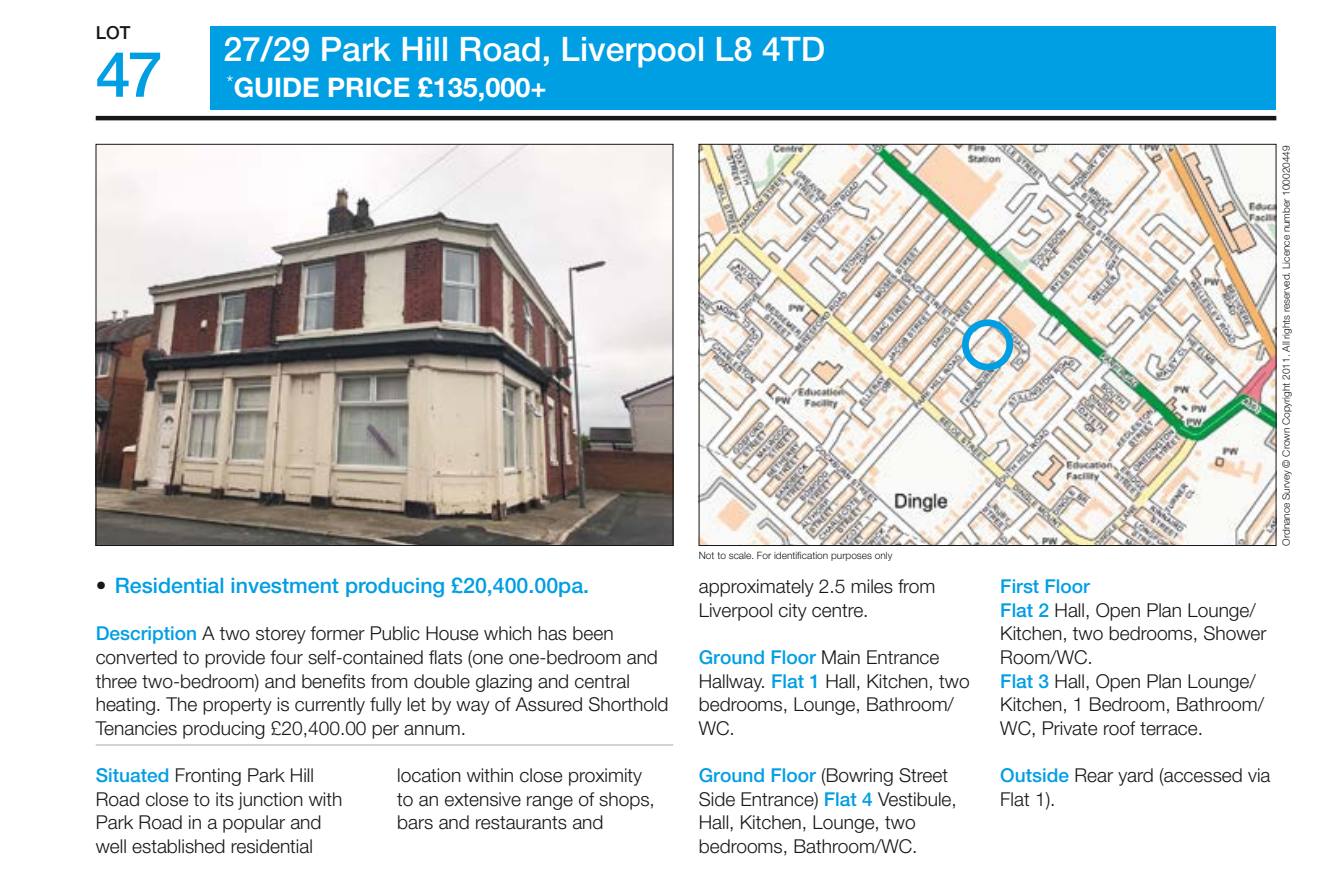
<style>
.page{position:relative;width:1340px;height:882px;background:#fff}
.page>*{position:absolute;margin:0;border:0;box-sizing:border-box;transform-origin:0 0}
.t1{font:500 63px "Helvetica Neue LT Std";color:#009ee3}
.t2{font:500 33.75px "Helvetica Neue LT Std";color:#fff}
.t3{font:700 27px "Helvetica Neue LT Std";color:#fff}
.t4{font:500 21.38px "Helvetica Neue LT Std";color:#009ee3}
.t5{font:300 19.12px/23.6px "Helvetica Neue LT Std";color:#181716}
.t6{font:500 18px "Helvetica Neue LT Std";color:#181716}
.t7{font:300 10.12px "Helvetica Neue LT Std";color:#181716}
.s1{color:#181716}
.s2{font-weight:500;color:#009ee3}
</style>
<div class="page">
<div style="left:210px;top:27px;width:1066px;height:83px;background:#009ee3"></div>
<hr style="left:96px;top:116px;width:1180px;height:4px;background:#181716">
<img style="left:98px;top:146px;width:573px;height:398px">
<img style="left:700px;top:146px;width:574px;height:398px">
<div style="left:961px;top:319px;width:51px;height:51px;border:7px solid #009ee3;border-radius:50%"></div>
<hr style="left:96px;top:744px;width:577px;height:1px;background:#b1b2b3">
<p class="t6" style="left:96px;top:22px;width:36px">LOT</p>
<h1 class="t1" style="left:96px;top:37px;width:69px">47</h1>
<h2 class="t2" style="left:223px;top:29px;width:603px">27/29 Park Hill Road, Liverpool L8 4TD</h2>
<h3 class="t3" style="left:226px;top:70px;width:321px"><sup>*</sup>GUIDE PRICE £135,000+</h3>
<p class="t7" style="left:698px;top:549px;width:195px">Not to scale. For identification purposes only</p>
<p class="t4" style="left:96px;top:572px;width:495px"><span class="s1">•</span> Residential investment producing £20,400.00pa.</p>
<p class="t5" style="left:96px;top:621px;width:574px"><span class="s2">Description</span> A two storey former Public House which has been converted to provide four self-contained flats (one one-bedroom and three two-bedroom) and benefits from double glazing and central heating. The property is currently fully let by way of Assured Shorthold Tenancies producing £20,400.00 per annum.</p>
<p class="t5" style="left:96px;top:763px;width:248px"><span class="s2">Situated</span> Fronting Park Hill<br>Road close to its junction with<br>Park Road in a popular and well established residential</p>
<p class="t5" style="left:397px;top:763px;width:259px">location within close proximity to an extensive range of shops, bars and restaurants and</p>
<p class="t5" style="left:698px;top:574px;width:238px">approximately 2.5 miles from<br>Liverpool city centre.</p>
<p class="t5" style="left:698px;top:645px;width:272px"><span class="s2">Ground Floor</span> Main Entrance<br>Hallway. <span class="s2">Flat 1</span> Hall, Kitchen, two bedrooms, Lounge, Bathroom/<br>WC.</p>
<p class="t5" style="left:698px;top:763px;width:259px"><span class="s2">Ground Floor</span> (Bowring Street<br>Side Entrance) <span class="s2">Flat 4</span> Vestibule,<br>Hall, Kitchen, Lounge, two bedrooms, Bathroom/WC.</p>
<p class="t7" style="left:1279px;top:546px;width:402px;rotate:-90deg">Ordnance Survey © Crown Copyright 2011. All rights reserved. Licence number 100020449</p>
<p class="t5" style="left:1000px;top:574px;width:268px"><span class="s2">First Floor<br>Flat 2</span> Hall, Open Plan Lounge/<br>Kitchen, two bedrooms, Shower<br>Room/WC.<br><span class="s2">Flat 3</span> Hall, Open Plan Lounge/<br>Kitchen, 1 Bedroom, Bathroom/<br>WC, Private roof terrace.</p>
<p class="t5" style="left:1000px;top:763px;width:272px"><span class="s2">Outside</span> Rear yard (accessed via<br>Flat 1).</p>
</div>
